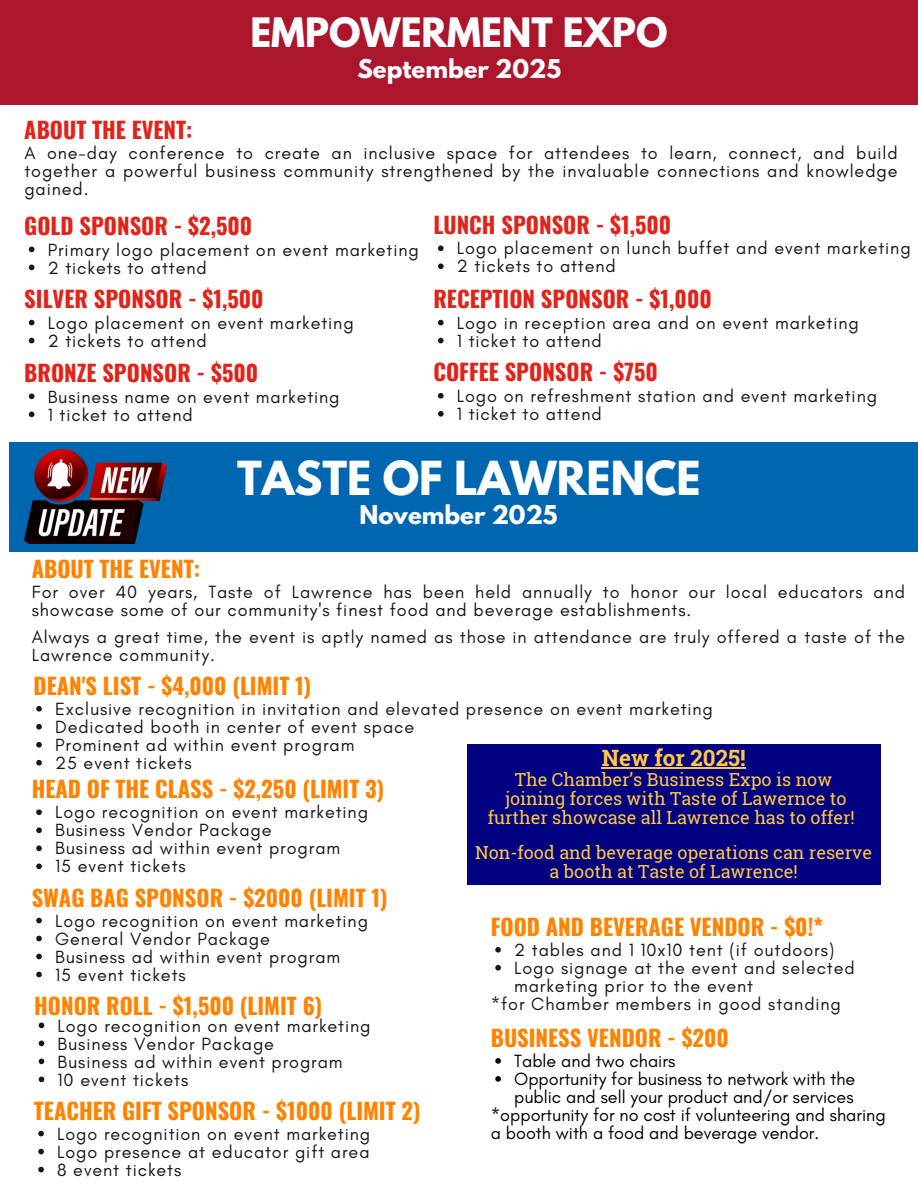
<style>
.page{position:relative;width:918px;height:1188px;background:#fff}
.page>*{position:absolute;margin:0;border:0;box-sizing:border-box;transform-origin:0 0}
.t1{font:700 41.55px "League Spartan";color:#fff}
.t2{font:700 35.85px "League Spartan";color:#fff}
.t3{font:700 22.95px "League Spartan";color:#fff}
.t4{font:700 22.5px "Oswald";color:#ff8300}
.t5{font:700 22.5px "Oswald";color:#e2231a}
.t6{font:700 22.5px "Roboto Slab";color:#ffc843}
.t7{font:18px/18px "Glacial Indifference";letter-spacing:.05em;color:#171717}
.t8{font:18px/18px "Glacial Indifference";color:#000}
.t9{font:18px/19.2px "Roboto Slab";color:#ffc843;text-align:center}
</style>
<div class="page">
<div style="left:9px;top:442px;width:909px;height:109px;background:#0066af"></div>
<div style="left:0;top:0;width:918px;height:104px;background:#ac162c"></div>
<img style="left:24px;top:450px;width:142px;height:93px">
<svg style="left:39px;top:1023px;width:5px;height:5px"></svg>
<svg style="left:39px;top:1041px;width:5px;height:5px"></svg>
<svg style="left:39px;top:1059px;width:5px;height:5px"></svg>
<svg style="left:39px;top:1077px;width:5px;height:5px"></svg>
<svg style="left:36px;top:706px;width:6px;height:6px"></svg>
<svg style="left:36px;top:724px;width:6px;height:6px"></svg>
<svg style="left:36px;top:742px;width:6px;height:6px"></svg>
<svg style="left:36px;top:760px;width:6px;height:6px"></svg>
<svg style="left:36px;top:809px;width:6px;height:6px"></svg>
<svg style="left:36px;top:827px;width:6px;height:6px"></svg>
<svg style="left:36px;top:845px;width:6px;height:6px"></svg>
<svg style="left:36px;top:863px;width:6px;height:6px"></svg>
<svg style="left:495px;top:947px;width:6px;height:6px"></svg>
<svg style="left:495px;top:965px;width:6px;height:6px"></svg>
<svg style="left:495px;top:1058px;width:6px;height:6px"></svg>
<svg style="left:495px;top:1076px;width:6px;height:6px"></svg>
<svg style="left:36px;top:918px;width:6px;height:5px"></svg>
<svg style="left:36px;top:936px;width:6px;height:5px"></svg>
<svg style="left:36px;top:954px;width:6px;height:5px"></svg>
<svg style="left:36px;top:972px;width:6px;height:5px"></svg>
<svg style="left:38px;top:1131px;width:6px;height:5px"></svg>
<svg style="left:38px;top:1149px;width:6px;height:5px"></svg>
<svg style="left:38px;top:1167px;width:6px;height:5px"></svg>
<div style="left:467px;top:744px;width:413px;height:141px;background:#000080"></div>
<hr style="left:602px;top:767px;width:144px;height:1px;background:#ffc843">
<svg style="left:29px;top:247px;width:5px;height:5px"></svg>
<svg style="left:29px;top:265px;width:5px;height:5px"></svg>
<svg style="left:29px;top:320px;width:5px;height:5px"></svg>
<svg style="left:29px;top:338px;width:5px;height:5px"></svg>
<svg style="left:438px;top:320px;width:6px;height:5px"></svg>
<svg style="left:438px;top:338px;width:6px;height:5px"></svg>
<svg style="left:438px;top:245px;width:6px;height:6px"></svg>
<svg style="left:438px;top:263px;width:6px;height:6px"></svg>
<svg style="left:29px;top:394px;width:5px;height:5px"></svg>
<svg style="left:29px;top:412px;width:5px;height:5px"></svg>
<svg style="left:438px;top:393px;width:6px;height:6px"></svg>
<svg style="left:438px;top:411px;width:6px;height:6px"></svg>
<h3 class="t2" style="left:250px;top:15px;width:418px">EMPOWERMENT EXPO</h3>
<p class="t3" style="left:358px;top:57px;width:205px">September 2025</p>
<p class="t5" style="left:24px;top:112px;width:170px">ABOUT THE EVENT:</p>
<p class="t7" style="left:24px;top:144px;width:875px;text-align:justify">A one-day conference to create an inclusive space for attendees to learn, connect, and build together a powerful business community strengthened by the invaluable connections and knowledge gained.</p>
<p class="t5" style="left:24px;top:208px;width:229px">GOLD SPONSOR - $2,500</p>
<p class="t5" style="left:433px;top:207px;width:239px">LUNCH SPONSOR - $1,500</p>
<p class="t7" style="left:48px;top:240px;width:373px">Primary logo placement on event marketing</p>
<p class="t7" style="left:48px;top:258px;width:160px">2 tickets to attend</p>
<p class="t7" style="left:457px;top:239px;width:455px">Logo placement on lunch buffet and event marketing</p>
<p class="t7" style="left:457px;top:257px;width:160px">2 tickets to attend</p>
<p class="t5" style="left:24px;top:281px;width:241px">SILVER SPONSOR - $1,500</p>
<p class="t5" style="left:433px;top:281px;width:280px">RECEPTION SPONSOR - $1,000</p>
<h3 class="t7" style="left:48px;top:313px;width:308px">Logo placement on event marketing</h3>
<p class="t7" style="left:48px;top:331px;width:160px">2 tickets to attend</p>
<p class="t7" style="left:457px;top:313px;width:403px">Logo in reception area and on event marketing</p>
<h3 class="t7" style="left:457px;top:331px;width:146px">1 ticket to attend</h3>
<p class="t5" style="left:24px;top:355px;width:235px">BRONZE SPONSOR - $500</p>
<p class="t5" style="left:433px;top:354px;width:226px">COFFEE SPONSOR - $750</p>
<h3 class="t7" style="left:48px;top:387px;width:293px">Business name on event marketing</h3>
<p class="t7" style="left:48px;top:405px;width:146px">1 ticket to attend</p>
<p class="t7" style="left:457px;top:387px;width:422px">Logo on refreshment station and event marketing</p>
<h3 class="t7" style="left:457px;top:405px;width:146px">1 ticket to attend</h3>
<h3 class="t1" style="left:237px;top:458px;width:465px">TASTE OF LAWRENCE</h3>
<p class="t3" style="left:359px;top:504px;width:200px">November 2025</p>
<p class="t4" style="left:32px;top:551px;width:170px">ABOUT THE EVENT:</p>
<p class="t7" style="left:32px;top:583px;width:875px">For over 40 years, Taste of Lawrence has been held annually to honor our local educators and showcase some of our community's finest food and beverage establishments.</p>
<p class="t7" style="left:32px;top:628px;width:875px">Always a great time, the event is aptly named as those in attendance are truly offered a taste of the<br>Lawrence community.</p>
<h3 class="t4" style="left:34px;top:668px;width:279px">DEAN'S LIST - $4,000 (LIMIT 1)</h3>
<p class="t7" style="left:55px;top:700px;width:659px">Exclusive recognition in invitation and elevated presence on event marketing</p>
<h3 class="t7" style="left:55px;top:718px;width:361px">Dedicated booth in center of event space</h3>
<p class="t7" style="left:55px;top:736px;width:301px">Prominent ad within event program</p>
<p class="t7" style="left:55px;top:754px;width:138px">25 event tickets</p>
<p class="t6" style="left:602px;top:742px;width:146px">New for 2025!</p>
<p class="t9" style="left:488px;top:770px;width:369px">The Chamber’s Business Expo is now joining forces with Taste of Lawernce to further showcase all Lawrence has to offer!</p>
<p class="t9" style="left:475px;top:843px;width:398px">Non-food and beverage operations can reserve a booth at Taste of Lawrence!</p>
<p class="t4" style="left:32px;top:771px;width:354px">HEAD OF THE CLASS - $2,250 (LIMIT 3)</p>
<p class="t7" style="left:55px;top:803px;width:314px">Logo recognition on event marketing</p>
<p class="t7" style="left:55px;top:821px;width:218px">Business Vendor Package</p>
<h3 class="t7" style="left:55px;top:839px;width:287px">Business ad within event program</h3>
<p class="t7" style="left:55px;top:857px;width:132px">15 event tickets</p>
<p class="t4" style="left:32px;top:880px;width:357px">SWAG BAG SPONSOR - $2000 (LIMIT 1)</p>
<p class="t7" style="left:55px;top:911px;width:314px">Logo recognition on event marketing</p>
<p class="t7" style="left:55px;top:929px;width:216px">General Vendor Package</p>
<h3 class="t7" style="left:55px;top:947px;width:287px">Business ad within event program</h3>
<p class="t7" style="left:55px;top:965px;width:132px">15 event tickets</p>
<p class="t4" style="left:34px;top:988px;width:290px">HONOR ROLL - $1,500 (LIMIT 6)</p>
<h4 class="t7" style="left:58px;top:1016px;width:314px">Logo recognition on event marketing</h4>
<h3 class="t7" style="left:58px;top:1034px;width:218px">Business Vendor Package</h3>
<p class="t7" style="left:58px;top:1052px;width:287px">Business ad within event program</p>
<h3 class="t7" style="left:58px;top:1070px;width:132px">10 event tickets</h3>
<p class="t4" style="left:34px;top:1093px;width:388px">TEACHER GIFT SPONSOR - $1000 (LIMIT 2)</p>
<p class="t7" style="left:57px;top:1124px;width:314px">Logo recognition on event marketing</p>
<p class="t7" style="left:57px;top:1142px;width:314px">Logo presence at educator gift area</p>
<h3 class="t7" style="left:57px;top:1160px;width:126px">8 event tickets</h3>
<p class="t4" style="left:491px;top:909px;width:334px">FOOD AND BEVERAGE VENDOR - $0!*</p>
<h3 class="t7" style="left:514px;top:941px;width:322px">2 tables and 1 10x10 tent (if outdoors)</h3>
<p class="t7" style="left:514px;top:959px;width:342px">Logo signage at the event and selected marketing prior to the event</p>
<p class="t7" style="left:491px;top:995px;width:352px">*for Chamber members in good standing</p>
<p class="t4" style="left:491px;top:1020px;width:240px">BUSINESS VENDOR - $200</p>
<h1 class="t8" style="left:514px;top:1052px;width:163px">Table and two chairs</h1>
<h4 class="t8" style="left:514px;top:1070px;width:343px">Opportunity for business to network with the public and sell your product and/or services</h4>
<h3 class="t8" style="left:491px;top:1106px;width:397px">*opportunity for no cost if volunteering and sharing a booth with a food and beverage vendor.</h3>
</div>
